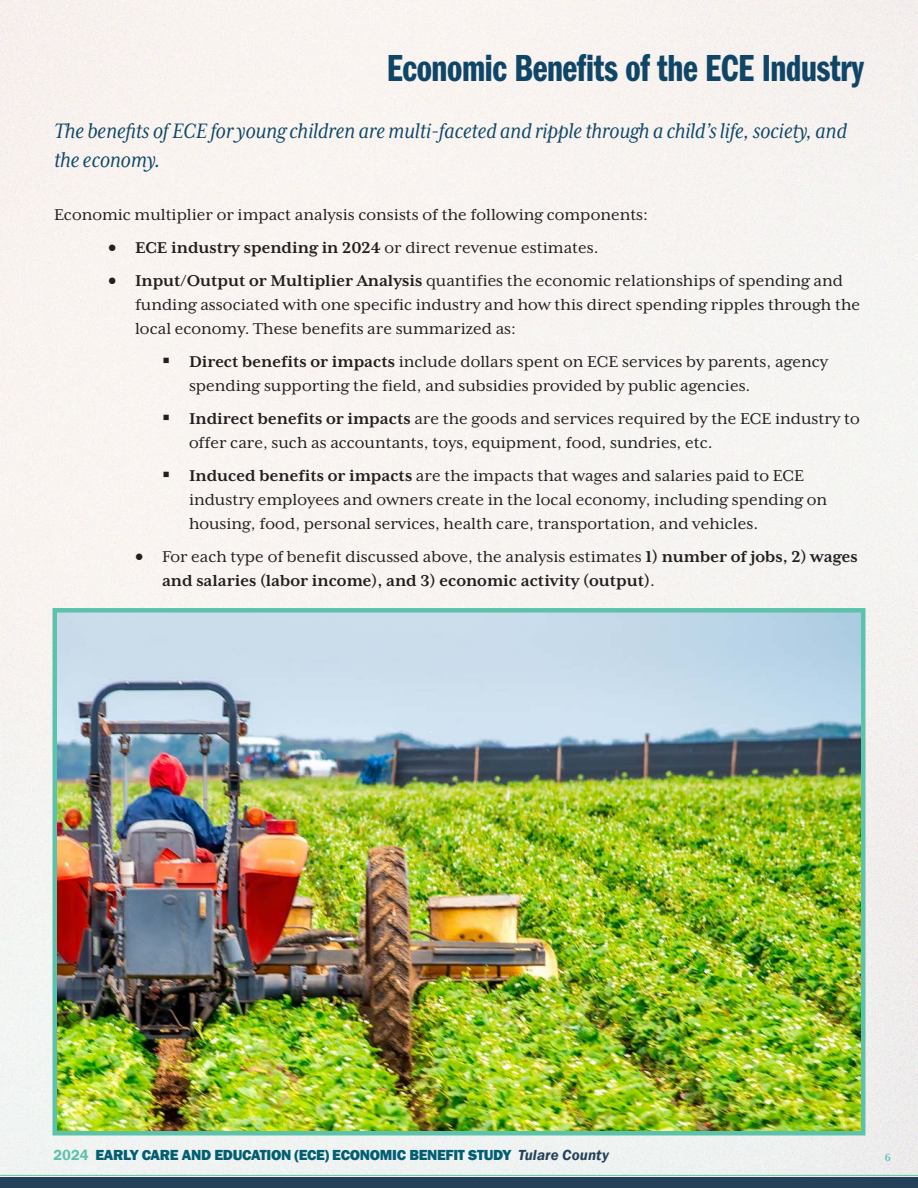
<style>
.page{position:relative;width:918px;height:1188px;background:#fff}
.page>*{position:absolute;margin:0;border:0;box-sizing:border-box;transform-origin:0 0}
.Title_page{font:39px "Franklin Gothic LT Pro Dm Cm";letter-spacing:-.01em;color:#0f4667}
.Subheading{font:italic 24px/28.8px "Mrs Eaves XL Serif Nar OT";letter-spacing:-.01em;color:#0f4667}
.List_Paragraph{font:18px/24px "Mrs Eaves XL Serif OT";color:#231f20}
.t1{font:700 18px/24px "Mrs Eaves XL Serif OT";color:#231f20}
.t2{font:800 15px "Franklin Gothic";letter-spacing:-.02em;color:#025e73}
.t3{font:700 12px "Mrs Eaves XL Serif Nar OT";color:#5dc2ac}
.s1{font-weight:400}
.s2{font-weight:700}
.s3{font-weight:600;color:#5dc2ac}
.s4{font-weight:600;font-style:italic;color:#254159}
</style>
<div class="page">
<div style="left:0;top:0;width:918px;height:1175px;background:#f7f3f1"></div>
<svg style="left:0;top:1175px;width:918px;height:2px"></svg>
<div style="left:0;top:1177px;width:918px;height:11px;background:#254159"></div>
<img style="left:57px;top:613px;width:804px;height:518px">
<div style="left:52px;top:608px;width:814px;height:528px;border:4px solid #5dc2ac"></div>
<svg style="left:170px;top:367px;width:18px;height:1px"></svg>
<svg style="left:170px;top:424px;width:18px;height:1px"></svg>
<svg style="left:170px;top:481px;width:18px;height:1px"></svg>
<p class="Title_page" style="left:387px;top:46px;width:479px">Economic Benefits of the ECE Industry</p>
<p class="Subheading" style="left:54px;top:117px;width:794px">The benefits of ECE for young children are multi-faceted and ripple through a child’s life, society, and the economy.</p>
<p class="List_Paragraph" style="left:54px;top:202px;width:596px">Economic multiplier or impact analysis consists of the following components:</p>
<p class="t1" style="left:108px;top:235px;width:492px">• ECE industry spending in 2024 <span class="s1">or direct revenue estimates.</span></p>
<p class="List_Paragraph" style="left:135px;top:268px;width:727px;text-indent:-27px">• <span class="s2">Input/Output or Multiplier Analysis</span> quantifies the economic relationships of spending and funding associated with one specific industry and how this direct spending ripples through the local economy. These benefits are summarized as:</p>
<p class="List_Paragraph" style="left:189px;top:349px;width:641px;text-indent:-27px">▪ <span class="s2">Direct benefits or impacts</span> include dollars spent on ECE services by parents, agency spending supporting the field, and subsidies provided by public agencies.</p>
<p class="List_Paragraph" style="left:189px;top:406px;width:672px;text-indent:-27px">▪ <span class="s2">Indirect benefits or impacts</span> are the goods and services required by the ECE industry to offer care, such as accountants, toys, equipment, food, sundries, etc.</p>
<p class="List_Paragraph" style="left:189px;top:463px;width:640px;text-indent:-27px">▪ <span class="s2">Induced benefits or impacts</span> are the impacts that wages and salaries paid to ECE industry employees and owners create in the local economy, including spending on housing, food, personal services, health care, transportation, and vehicles.</p>
<p class="t1" style="left:162px;top:544px;width:697px;text-indent:-27px">• <span class="s1">For each type of benefit discussed above, the analysis estimates</span> 1) number of jobs, 2) wages and salaries (labor income), and 3) economic activity (output)<span class="s1">.</span></p>
<p class="t2" style="left:53px;top:1145px;width:557px"><span class="s3">2024</span> EARLY CARE AND EDUCATION (ECE) ECONOMIC BENEFIT STUDY <span class="s4">Tulare County</span></p>
<p class="t3" style="left:885px;top:1151px;width:7px">6</p>
</div>
